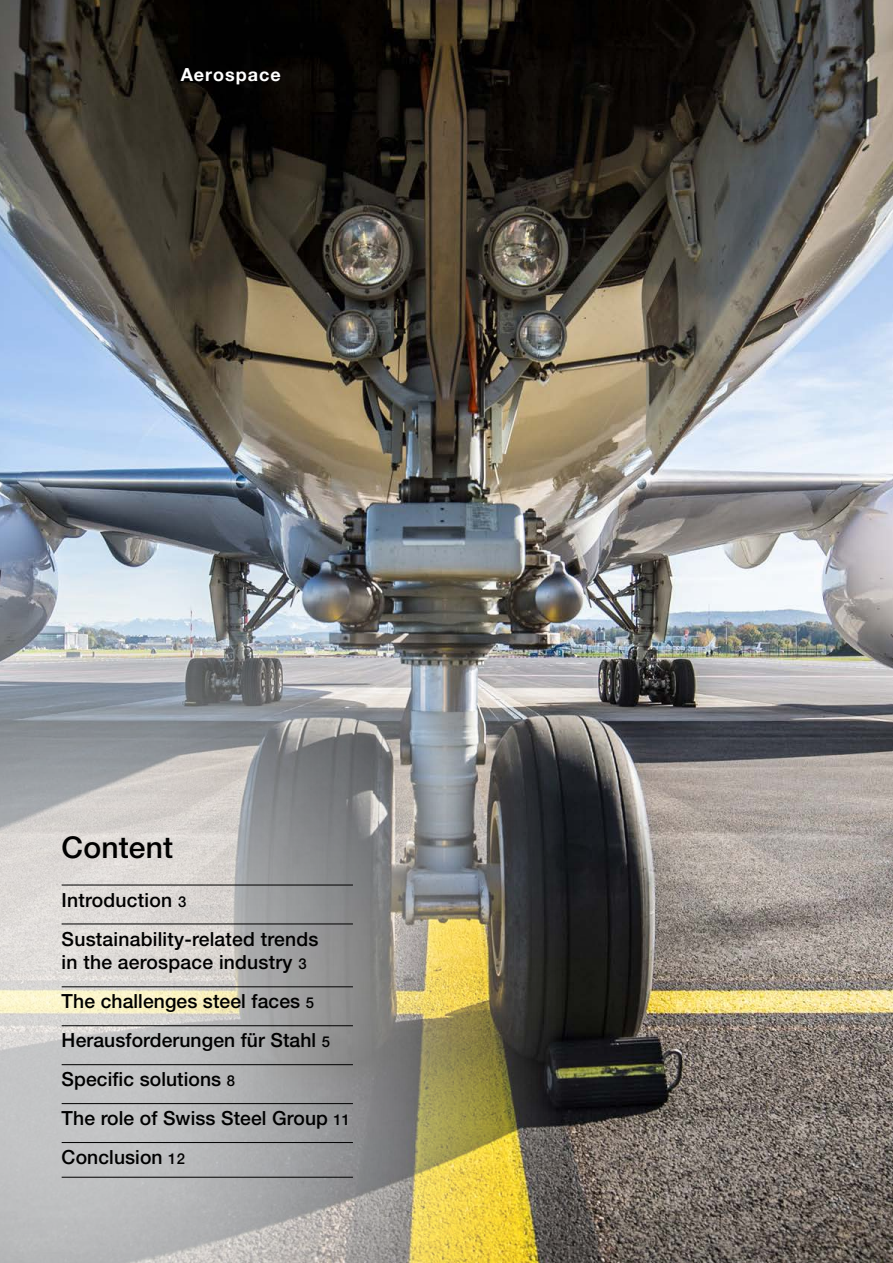
<style>
.page{position:relative;width:893px;height:1263px;background:#fff}
.page>*{position:absolute;margin:0;border:0;box-sizing:border-box;transform-origin:0 0}
.t1{font:500 30px "Helvetica Neue LT Pro";letter-spacing:.005em;color:#000}
.t2{font:500 19.5px/39px "Helvetica Neue LT Pro";letter-spacing:.005em;color:#000}
.t3{font:700 18px "Helvetica Neue";letter-spacing:.055em;color:#fff}
.s1{font-size:15px}
</style>
<div class="page">
<img style="left:0;top:0;width:893px;height:1263px">
<img style="left:0;top:420px;width:703px;height:843px">
<hr style="left:62px;top:885px;width:291px;height:1px;background:#000">
<hr style="left:62px;top:924px;width:291px;height:1px;background:#000">
<hr style="left:62px;top:986px;width:291px;height:1px;background:#000">
<hr style="left:62px;top:1025px;width:291px;height:1px;background:#000">
<hr style="left:62px;top:1064px;width:291px;height:1px;background:#000">
<hr style="left:62px;top:1103px;width:291px;height:1px;background:#000">
<hr style="left:62px;top:1142px;width:291px;height:1px;background:#000">
<hr style="left:62px;top:1177px;width:291px;height:1px;background:#000">
<p class="t3" style="left:181px;top:61px;width:102px">Aerospace</p>
<h1 class="t1" style="left:62px;top:829px;width:113px">Content</h1>
<p class="t2" style="left:62px;top:880px;width:258px">Introduction <span class="s1">3<br></span>Sustainability-related trends</p>
<p class="t2" style="left:62px;top:943px;width:290px">in the aerospace industry <span class="s1">3<br></span>The challenges steel faces <span class="s1">5<br></span>Herausforderungen für Stahl <span class="s1">5<br></span>Specific solutions <span class="s1">8<br></span>The role of Swiss Steel Group <span class="s1">11<br></span>Conclusion <span class="s1">12</span></p>
</div>
